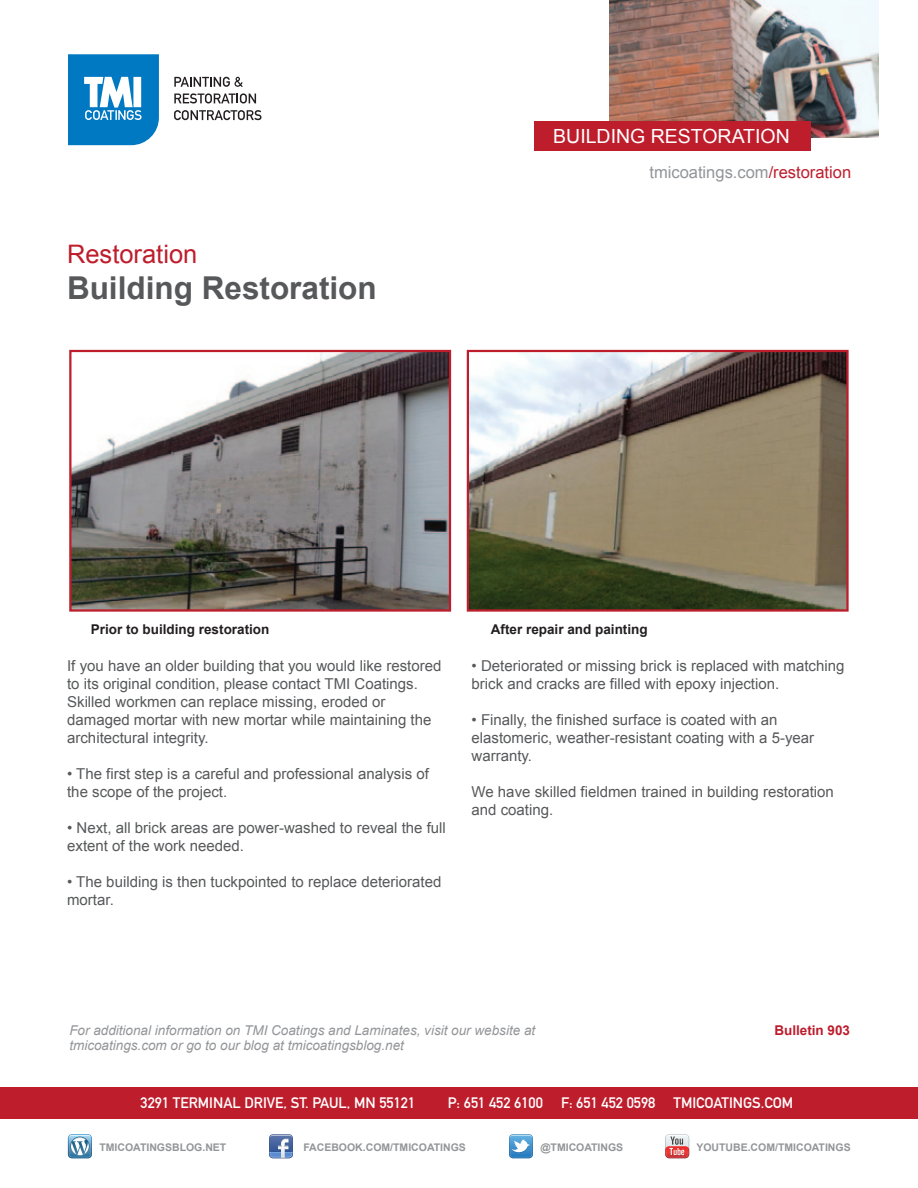
<style>
.page{position:relative;width:918px;height:1188px;background:#fff}
.page>*{position:absolute;margin:0;border:0;box-sizing:border-box;transform-origin:0 0}
.t1{font:700 31.5px "Arial";color:#57585a}
.t2{font:25.5px "Arial";color:#be1d2c}
.t3{font:19.5px "Arial";color:#fff}
.t4{font:16.5px "Arial";color:#939598}
.t5{font:15px/18px "Arial";color:#57585a}
.t6{font:15px "DIN Mittelschrift Std";color:#fff}
.t7{font:italic 13.5px/15px "Arial";color:#939598}
.t8{font:700 13.5px "Arial";color:#231f20}
.t9{font:700 13.5px "Arial";color:#be1d2c}
.t10{font:700 10.5px "Arial";color:#939598}
.s1{color:#be1d2c}
</style>
<div class="page">
<img style="left:610px;top:0;width:268px;height:138px">
<div style="left:535px;top:121px;width:276px;height:30px;background:#be1d2c"></div>
<svg style="left:68px;top:54px;width:91px;height:91px"></svg>
<svg style="left:174px;top:77px;width:69px;height:10px"></svg>
<svg style="left:174px;top:93px;width:82px;height:10px"></svg>
<svg style="left:174px;top:110px;width:87px;height:10px"></svg>
<div style="left:0;top:1087px;width:918px;height:32px;background:#be1d2c"></div>
<svg style="left:269px;top:1134px;width:24px;height:24px"></svg>
<svg style="left:665px;top:1134px;width:24px;height:24px"></svg>
<svg style="left:68px;top:1134px;width:24px;height:24px"></svg>
<svg style="left:509px;top:1134px;width:24px;height:24px"></svg>
<img style="left:72px;top:353px;width:376px;height:256px">
<img style="left:470px;top:353px;width:376px;height:256px">
<div style="left:69px;top:350px;width:382px;height:262px;border:2px solid #be1d2c"></div>
<div style="left:467px;top:350px;width:382px;height:262px;border:2px solid #be1d2c"></div>
<h2 class="t2" style="left:67px;top:237px;width:132px">Restoration</h2>
<h1 class="t1" style="left:67px;top:267px;width:311px">Building Restoration</h1>
<h3 class="t3" style="left:553px;top:124px;width:238px">BUILDING RESTORATION</h3>
<p class="t4" style="left:649px;top:162px;width:203px">tmicoatings.com<span class="s1">/restoration</span></p>
<p class="t8" style="left:91px;top:620px;width:180px">Prior to building restoration</p>
<p class="t8" style="left:491px;top:620px;width:158px">After repair and painting</p>
<p class="t5" style="left:67px;top:657px;width:376px">If you have an older building that you would like restored to its original condition, please contact TMI Coatings.<br>Skilled workmen can replace missing, eroded or damaged mortar with new mortar while maintaining the architectural integrity.</p>
<p class="t5" style="left:67px;top:765px;width:363px">• The first step is a careful and professional analysis of the scope of the project.</p>
<p class="t5" style="left:67px;top:819px;width:380px">• Next, all brick areas are power-washed to reveal the full extent of the work needed.</p>
<p class="t5" style="left:67px;top:873px;width:376px">• The building is then tuckpointed to replace deteriorated mortar.</p>
<p class="t5" style="left:472px;top:657px;width:374px">• Deteriorated or missing brick is replaced with matching brick and cracks are filled with epoxy injection.</p>
<p class="t5" style="left:472px;top:711px;width:344px">• Finally, the finished surface is coated with an elastomeric, weather-resistant coating with a 5-year warranty.</p>
<p class="t5" style="left:472px;top:783px;width:364px">We have skilled fieldmen trained in building restoration and coating.</p>
<p class="t7" style="left:69px;top:1023px;width:467px">For additional information on TMI Coatings and Laminates, visit our website at tmicoatings.com or go to our blog at tmicoatingsblog.net</p>
<p class="t9" style="left:774px;top:1021px;width:77px">Bulletin 903</p>
<p class="t6" style="left:141px;top:1094px;width:276px">3291 TERMINAL DRIVE, ST. PAUL, MN 55121</p>
<p class="t6" style="left:448px;top:1094px;width:347px">P: 651 452 6100 F: 651 452 0598 TMICOATINGS.COM</p>
<p class="t10" style="left:99px;top:1140px;width:128px">TMICOATINGSBLOG.NET</p>
<p class="t10" style="left:303px;top:1140px;width:164px">FACEBOOK.COM/TMICOATINGS</p>
<p class="t10" style="left:540px;top:1140px;width:84px">@TMICOATINGS</p>
<p class="t10" style="left:696px;top:1140px;width:156px">YOUTUBE.COM/TMICOATINGS</p>
</div>
